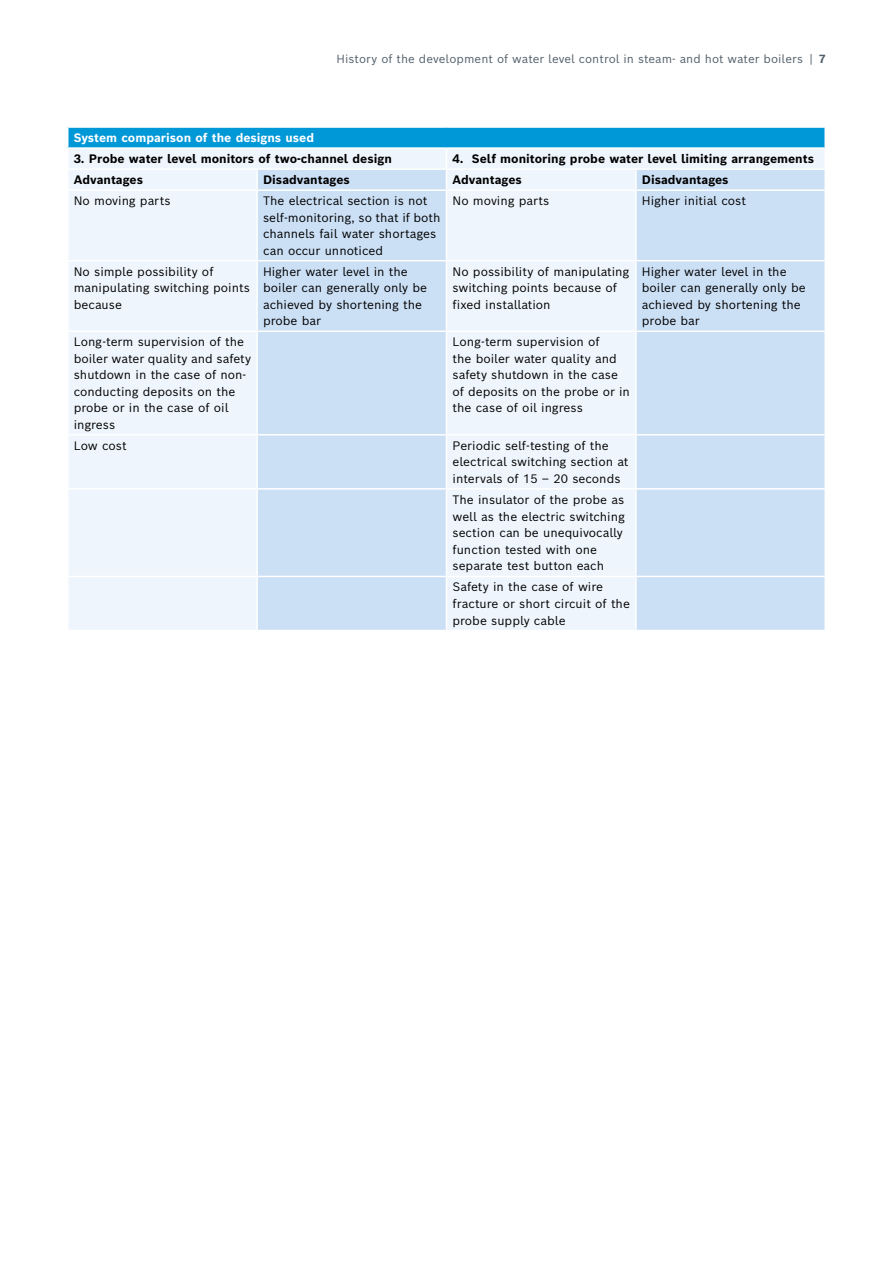
<style>
.page{position:relative;width:893px;height:1263px;background:#fff}
.page>*{position:absolute;margin:0;border:0;box-sizing:border-box;transform-origin:0 0}
.t1{font:12px/16.5px "Bosch Sans";color:#000}
.t2{font:700 12px "Bosch Sans";color:#000}
.t3{font:700 12px "Bosch Sans";color:#fff}
.t4{font:11.55px "Bosch Sans";letter-spacing:.01em;color:#525f6b}
.s1{font-weight:700}
</style>
<div class="page">
<div style="left:68px;top:127px;width:757px;height:21px;background:#0098d7"></div>
<div style="left:69px;top:149px;width:755px;height:481px;background:#eef5fc"></div>
<svg style="left:258px;top:170px;width:566px;height:460px;background:#d6e6f7"></svg>
<svg style="left:256px;top:170px;width:2px;height:19px"></svg>
<svg style="left:635px;top:170px;width:2px;height:19px"></svg>
<hr style="left:67px;top:189px;width:190px;height:2px;background:#fff">
<hr style="left:257px;top:189px;width:189px;height:2px;background:#fff">
<hr style="left:256px;top:191px;width:2px;height:69px;background:#fff">
<hr style="left:446px;top:189px;width:190px;height:2px;background:#fff">
<hr style="left:446px;top:191px;width:1px;height:69px;background:#fff">
<hr style="left:636px;top:189px;width:190px;height:2px;background:#fff">
<hr style="left:635px;top:191px;width:2px;height:69px;background:#fff">
<hr style="left:67px;top:260px;width:190px;height:1px;background:#fff">
<hr style="left:257px;top:260px;width:189px;height:1px;background:#fff">
<hr style="left:256px;top:261px;width:2px;height:69px;background:#fff">
<hr style="left:446px;top:260px;width:190px;height:1px;background:#fff">
<hr style="left:446px;top:261px;width:1px;height:69px;background:#fff">
<hr style="left:636px;top:260px;width:190px;height:1px;background:#fff">
<hr style="left:635px;top:261px;width:2px;height:69px;background:#fff">
<hr style="left:67px;top:330px;width:190px;height:2px;background:#fff">
<hr style="left:257px;top:330px;width:189px;height:2px;background:#fff">
<hr style="left:256px;top:332px;width:2px;height:102px;background:#fff">
<hr style="left:446px;top:330px;width:190px;height:2px;background:#fff">
<hr style="left:446px;top:332px;width:1px;height:102px;background:#fff">
<hr style="left:636px;top:330px;width:190px;height:2px;background:#fff">
<hr style="left:635px;top:332px;width:2px;height:102px;background:#fff">
<hr style="left:67px;top:434px;width:190px;height:1px;background:#fff">
<hr style="left:257px;top:434px;width:189px;height:1px;background:#fff">
<hr style="left:256px;top:435px;width:2px;height:53px;background:#fff">
<hr style="left:446px;top:434px;width:190px;height:1px;background:#fff">
<hr style="left:446px;top:435px;width:1px;height:53px;background:#fff">
<hr style="left:636px;top:434px;width:190px;height:1px;background:#fff">
<hr style="left:635px;top:435px;width:2px;height:53px;background:#fff">
<hr style="left:67px;top:488px;width:190px;height:2px;background:#fff">
<hr style="left:257px;top:488px;width:189px;height:2px;background:#fff">
<hr style="left:256px;top:490px;width:2px;height:86px;background:#fff">
<hr style="left:446px;top:488px;width:190px;height:2px;background:#fff">
<hr style="left:446px;top:490px;width:1px;height:86px;background:#fff">
<hr style="left:636px;top:488px;width:190px;height:2px;background:#fff">
<hr style="left:635px;top:490px;width:2px;height:86px;background:#fff">
<hr style="left:67px;top:576px;width:190px;height:1px;background:#fff">
<hr style="left:257px;top:576px;width:189px;height:1px;background:#fff">
<hr style="left:256px;top:577px;width:2px;height:53px;background:#fff">
<hr style="left:446px;top:576px;width:190px;height:1px;background:#fff">
<hr style="left:446px;top:577px;width:1px;height:53px;background:#fff">
<hr style="left:636px;top:576px;width:190px;height:1px;background:#fff">
<hr style="left:635px;top:577px;width:2px;height:53px;background:#fff">
<hr style="left:67px;top:126px;width:190px;height:2px;background:#fff">
<hr style="left:257px;top:126px;width:189px;height:2px;background:#fff">
<hr style="left:446px;top:126px;width:190px;height:2px;background:#fff">
<hr style="left:636px;top:126px;width:190px;height:2px;background:#fff">
<hr style="left:67px;top:147px;width:190px;height:2px;background:#fff">
<hr style="left:257px;top:147px;width:189px;height:2px;background:#fff">
<hr style="left:446px;top:147px;width:190px;height:2px;background:#fff">
<svg style="left:446px;top:149px;width:1px;height:40px"></svg>
<hr style="left:636px;top:147px;width:190px;height:2px;background:#fff">
<svg style="left:824px;top:128px;width:1px;height:61px"></svg>
<hr style="left:67px;top:168px;width:190px;height:2px;background:#fff">
<hr style="left:257px;top:168px;width:189px;height:2px;background:#fff">
<hr style="left:446px;top:168px;width:190px;height:2px;background:#fff">
<hr style="left:636px;top:168px;width:190px;height:2px;background:#fff">
<p class="t4" style="left:337px;top:51px;width:491px">History of the development of water level control in steam- and hot water boilers | <span class="s1">7</span></p>
<p class="t3" style="left:74px;top:130px;width:242px">System comparison of the designs used</p>
<p class="t2" style="left:74px;top:151px;width:320px">3. Probe water level monitors of two-channel design</p>
<p class="t2" style="left:452px;top:151px;width:363px">4. Self monitoring probe water level limiting arrangements</p>
<p class="t2" style="left:74px;top:172px;width:71px">Advantages</p>
<p class="t2" style="left:263px;top:172px;width:88px">Disadvantages</p>
<p class="t2" style="left:452px;top:172px;width:71px">Advantages</p>
<p class="t2" style="left:642px;top:172px;width:88px">Disadvantages</p>
<p class="t1" style="left:74px;top:192px;width:98px">No moving parts</p>
<p class="t1" style="left:263px;top:192px;width:179px">The electrical section is not self-monitoring, so that if both channels fail water shortages can occur unnoticed</p>
<p class="t1" style="left:452px;top:192px;width:98px">No moving parts</p>
<p class="t1" style="left:642px;top:192px;width:106px">Higher initial cost</p>
<p class="t1" style="left:74px;top:263px;width:178px">No simple possibility of manipulating switching points because</p>
<p class="t1" style="left:263px;top:263px;width:165px">Higher water level in the boiler can generally only be achieved by shortening the probe bar</p>
<p class="t1" style="left:452px;top:263px;width:178px">No possibility of manipulating switching points because of fixed installation</p>
<p class="t1" style="left:642px;top:263px;width:165px">Higher water level in the boiler can generally only be achieved by shortening the probe bar</p>
<p class="t1" style="left:74px;top:333px;width:179px">Long-term supervision of the boiler water quality and safety shutdown in the case of non&shy;conducting deposits on the probe or in the case of oil ingress</p>
<p class="t1" style="left:452px;top:333px;width:179px">Long-term supervision of<br>the boiler water quality and safety shutdown in the case of deposits on the probe or in the case of oil ingress</p>
<p class="t1" style="left:74px;top:437px;width:55px">Low cost</p>
<p class="t1" style="left:452px;top:437px;width:178px">Periodic self-testing of the electrical switching section at intervals of 15 – 20 seconds</p>
<p class="t1" style="left:452px;top:491px;width:174px">The insulator of the probe as well as the electric switching section can be unequivocally function tested with one separate test button each</p>
<p class="t1" style="left:452px;top:578px;width:179px">Safety in the case of wire fracture or short circuit of the probe supply cable</p>
</div>
